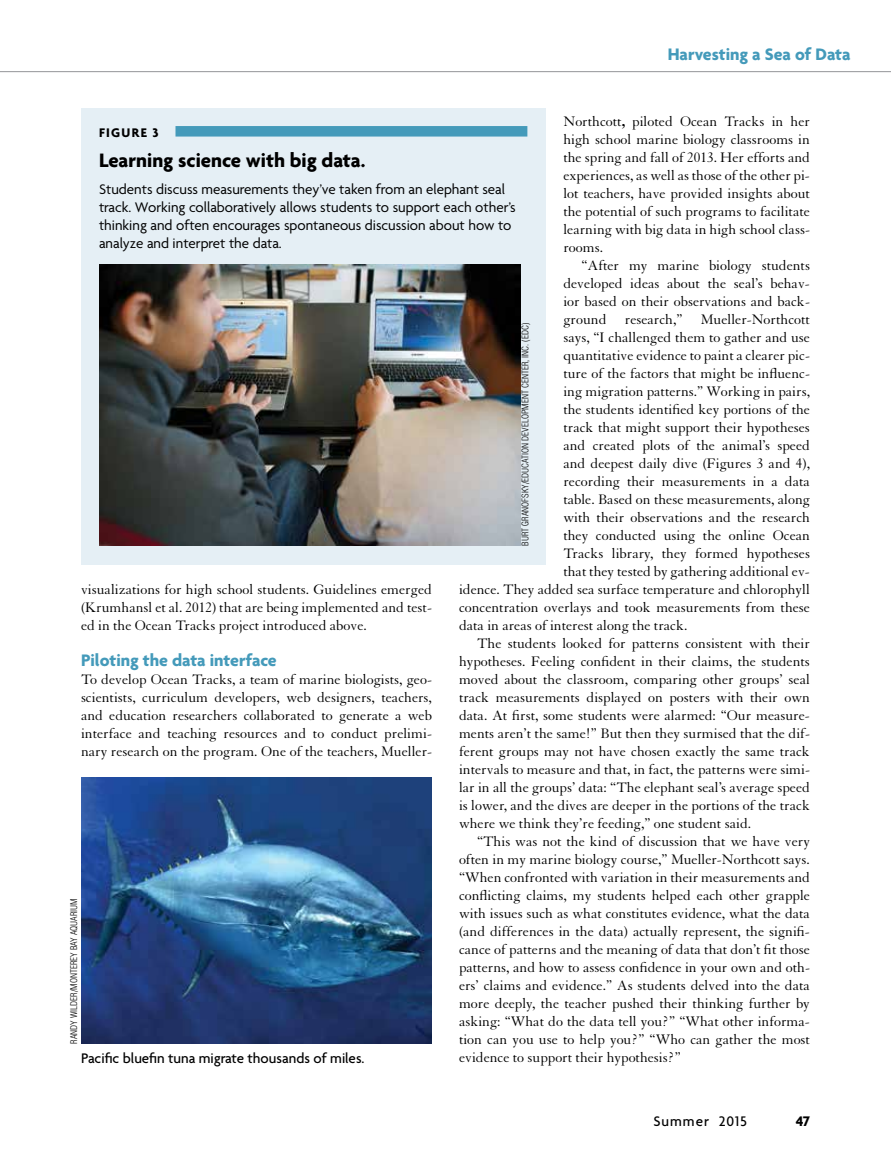
<style>
.page{position:relative;width:891px;height:1175px;background:#fff}
.page>*{position:absolute;margin:0;border:0;box-sizing:border-box;transform-origin:0 0}
.t1{font:700 21px "Agenda";color:#000}
.t2{font:700 18px "Agenda";color:#449aba}
.t3{font:15px/18px "Granjon LT Std";color:#000;text-align:justify}
.t4{font:15px/18px "Agenda";color:#000}
.t5{font:500 15px "Agenda";color:#000}
.t6{font:500 15px "Agenda";letter-spacing:.065em;color:#000}
.t7{font:700 15px "Agenda";color:#000}
.t8{font:700 13.5px "Agenda";letter-spacing:.1em;color:#000}
.t9{font:300 condensed 9px "Helvetica LT Std";color:#000}
.s1{font-weight:700}
</style>
<div class="page">
<hr style="left:0;top:71px;width:891px;height:1px;background:#939598">
<div style="left:81px;top:108px;width:464px;height:456px;background:#e5eff5"></div>
<div style="left:176px;top:126px;width:351px;height:10px;background:#449aba"></div>
<img style="left:99px;top:265px;width:421px;height:280px">
<img style="left:81px;top:777px;width:351px;height:266px">
<p class="t2" style="left:668px;top:45px;width:184px">Harvesting a Sea of Data</p>
<p class="t3" style="left:563px;top:113px;width:248px">Northcott<span class="s1">,</span> piloted Ocean Tracks in her high school marine biology classrooms in the spring and fall of 2013. Her efforts and experiences, as well as those of the other pi&shy;lot teachers, have provided insights about the potential of such programs to facilitate learning with big data in high school class&shy;rooms.</p>
<p class="t3" style="left:581px;top:257px;width:230px">“After my marine biology students</p>
<p class="t3" style="left:563px;top:275px;width:248px">developed ideas about the seal’s behav-</p>
<p class="t3" style="left:563px;top:293px;width:248px">ior based on their observations and back-</p>
<p class="t3" style="left:563px;top:311px;width:248px">ground research,” Mueller-Northcott</p>
<p class="t3" style="left:563px;top:329px;width:248px">says, “I challenged them to gather and use</p>
<p class="t3" style="left:563px;top:347px;width:248px">quantitative evidence to paint a clearer pic-</p>
<p class="t3" style="left:563px;top:365px;width:248px">ture of the factors that might be influenc-</p>
<p class="t3" style="left:563px;top:383px;width:248px">ing migration patterns.” Working in pairs,</p>
<p class="t3" style="left:563px;top:401px;width:248px">the students identified key portions of the</p>
<p class="t3" style="left:563px;top:419px;width:248px">track that might support their hypotheses</p>
<p class="t3" style="left:563px;top:437px;width:248px">and created plots of the animal’s speed</p>
<p class="t3" style="left:563px;top:455px;width:248px">and deepest daily dive (Figures 3 and 4),</p>
<p class="t3" style="left:563px;top:473px;width:248px">recording their measurements in a data</p>
<p class="t3" style="left:563px;top:491px;width:248px">table. Based on these measurements, along</p>
<p class="t3" style="left:563px;top:509px;width:248px">with their observations and the research</p>
<p class="t3" style="left:563px;top:527px;width:248px">they conducted using the online Ocean</p>
<p class="t3" style="left:563px;top:545px;width:248px">Tracks library, they formed hypotheses</p>
<p class="t3" style="left:563px;top:563px;width:248px">that they tested by gathering additional ev-</p>
<p class="t3" style="left:459px;top:581px;width:353px">idence. They added sea surface temperature and chlorophyll</p>
<p class="t3" style="left:459px;top:599px;width:353px">concentration overlays and took measurements from these</p>
<p class="t3" style="left:459px;top:617px;width:230px">data in areas of interest along the track.</p>
<p class="t3" style="left:477px;top:635px;width:335px">The students looked for patterns consistent with their</p>
<p class="t3" style="left:459px;top:653px;width:352px">hypotheses. Feeling confident in their claims, the students</p>
<p class="t3" style="left:459px;top:671px;width:353px">moved about the classroom, comparing other groups’ seal</p>
<p class="t3" style="left:459px;top:689px;width:353px">track measurements displayed on posters with their own</p>
<p class="t3" style="left:459px;top:707px;width:352px">data. At first, some students were alarmed: “Our measure-</p>
<p class="t3" style="left:459px;top:725px;width:353px">ments aren’t the same!” But then they surmised that the dif-</p>
<p class="t3" style="left:459px;top:743px;width:352px">ferent groups may not have chosen exactly the same track</p>
<p class="t3" style="left:459px;top:761px;width:353px">intervals to measure and that, in fact, the patterns were simi-</p>
<p class="t3" style="left:459px;top:779px;width:352px">lar in all the groups’ data: “The elephant seal’s average speed</p>
<p class="t3" style="left:459px;top:797px;width:353px">is lower, and the dives are deeper in the portions of the track</p>
<p class="t3" style="left:459px;top:815px;width:294px">where we think they’re feeding,” one student said.</p>
<p class="t3" style="left:477px;top:833px;width:335px">“This was not the kind of discussion that we have very</p>
<p class="t3" style="left:459px;top:851px;width:352px">often in my marine biology course,” Mueller-Northcott says.</p>
<p class="t3" style="left:459px;top:869px;width:353px">“When confronted with variation in their measurements and</p>
<p class="t3" style="left:459px;top:887px;width:352px">conflicting claims, my students helped each other grapple</p>
<p class="t3" style="left:459px;top:905px;width:353px">with issues such as what constitutes evidence, what the data</p>
<p class="t3" style="left:459px;top:923px;width:352px">(and differences in the data) actually represent, the signifi-</p>
<p class="t3" style="left:459px;top:941px;width:353px">cance of patterns and the meaning of data that don’t fit those</p>
<p class="t3" style="left:459px;top:959px;width:353px">patterns, and how to assess confidence in your own and oth-</p>
<p class="t3" style="left:459px;top:977px;width:352px">ers’ claims and evidence.” As students delved into the data</p>
<p class="t3" style="left:459px;top:995px;width:352px">more deeply, the teacher pushed their thinking further by</p>
<p class="t3" style="left:459px;top:1013px;width:352px">asking: “What do the data tell you?” “What other informa-</p>
<p class="t3" style="left:459px;top:1031px;width:353px">tion can you use to help you?” “Who can gather the most</p>
<p class="t3" style="left:459px;top:1049px;width:223px">evidence to support their hypothesis?”</p>
<p class="t8" style="left:99px;top:125px;width:61px">FIGURE 3</p>
<h1 class="t1" style="left:99px;top:148px;width:268px">Learning science with big data.</h1>
<p class="t4" style="left:99px;top:181px;width:418px">Students discuss measurements they’ve taken from an elephant seal track. Working collaboratively allows students to support each other’s thinking and often encourages spontaneous discussion about how to analyze and interpret the data.</p>
<p class="t9" style="left:520px;top:545px;width:224px;rotate:-90deg">BURT GRANOFSKY/EDUCATION DEVELOPMENT CENTER, INC. (EDC)</p>
<p class="t3" style="left:81px;top:581px;width:353px">visualizations for high school students. Guidelines emerged (Krumhansl et al. 2012) that are being implemented and test&shy;ed in the Ocean Tracks project introduced above.</p>
<p class="t2" style="left:81px;top:651px;width:197px">Piloting the data interface</p>
<p class="t3" style="left:81px;top:671px;width:353px">To develop Ocean Tracks, a team of marine biologists, geo&shy;scientists, curriculum developers, web designers, teachers, and education researchers collaborated to generate a web interface and teaching resources and to conduct prelimi&shy;nary research on the program. One of the teachers, Mueller-</p>
<p class="t9" style="left:68px;top:1044px;width:147px;rotate:-90deg">RANDY WILDER/MONTEREY BAY AQUARIUM</p>
<p class="t5" style="left:81px;top:1050px;width:285px">Pacific bluefin tuna migrate thousands of miles.</p>
<p class="t6" style="left:653px;top:1113px;width:95px">Summer 2015</p>
<p class="t7" style="left:796px;top:1113px;width:16px">47</p>
</div>
